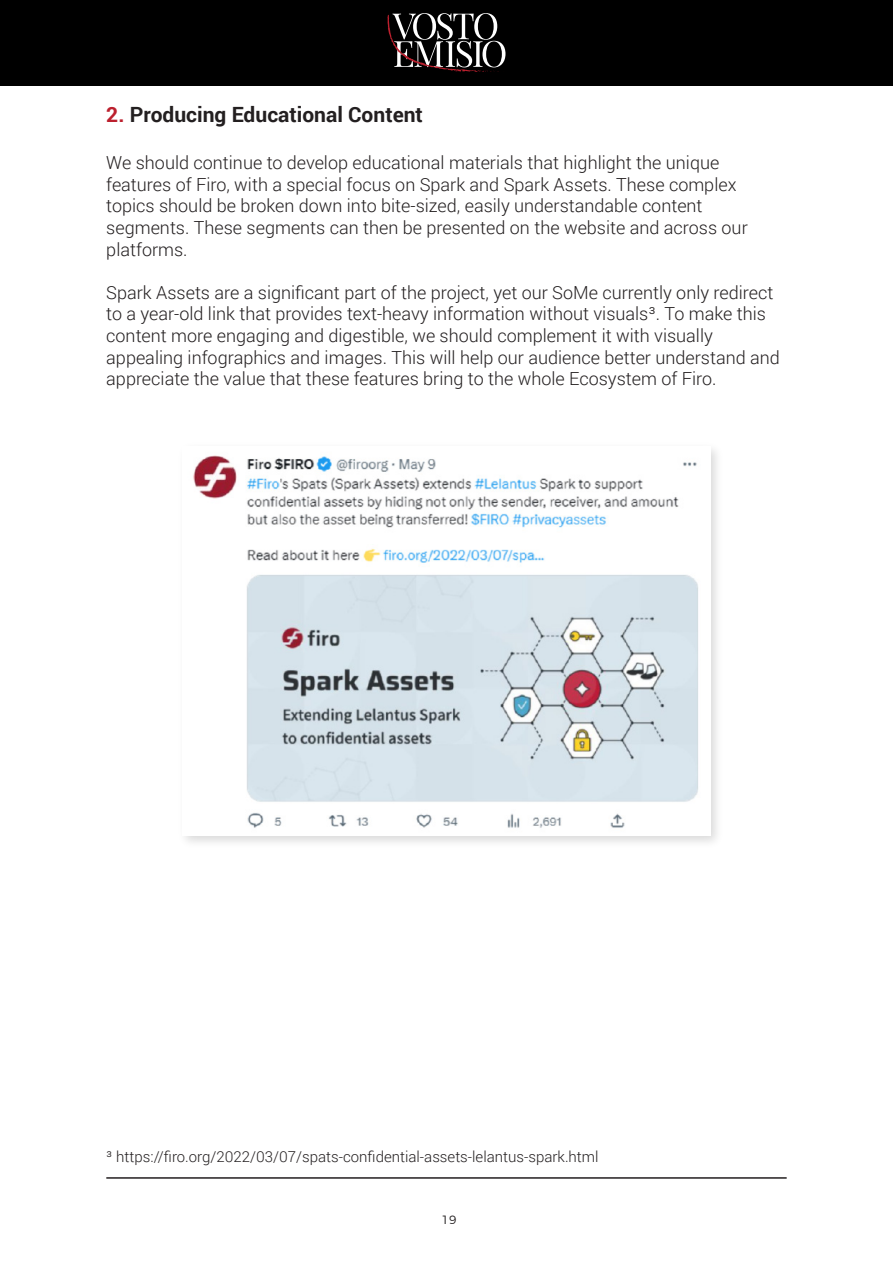
<style>
.page{position:relative;width:893px;height:1263px;background:#fff}
.page>*{position:absolute;margin:0;border:0;box-sizing:border-box;transform-origin:0 0}
.t1{font:700 21px "Roboto";color:#231f20}
.t2{font:300 18px/21.6px "Roboto";color:#231f20}
.t3{font:300 15px "Roboto";color:#231f20}
.t4{font:300 12px "Montserrat";color:#231f20}
.s1{color:#bc202e}
</style>
<div class="page">
<div style="left:0;top:0;width:893px;height:85px;background:#000"></div>
<svg style="left:387px;top:13px;width:118px;height:59px"></svg>
<hr style="left:106px;top:1177px;width:681px;height:2px;background:#231f20">
<img style="left:192px;top:453px;width:507px;height:379px">
<p class="t1" style="left:106px;top:100px;width:318px"><span class="s1">2.</span> Producing Educational Content</p>
<p class="t2" style="left:106px;top:151px;width:643px">We should continue to develop educational materials that highlight the unique features of Firo, with a special focus on Spark and Spark Assets. These complex topics should be broken down into bite-sized, easily understandable content segments. These segments can then be presented on the website and across our platforms.</p>
<p class="t2" style="left:106px;top:281px;width:675px">Spark Assets are a significant part of the project, yet our SoMe currently only redirect to a year-old link that provides text-heavy information without visuals³. To make this content more engaging and digestible, we should complement it with visually appealing infographics and images. This will help our audience better understand and appreciate the value that these features bring to the whole Ecosystem of Firo.</p>
<p class="t3" style="left:106px;top:1146px;width:494px">³ https://firo.org/2022/03/07/spats-confidential-assets-lelantus-spark.html</p>
<p class="t4" style="left:442px;top:1211px;width:16px">19</p>
</div>
